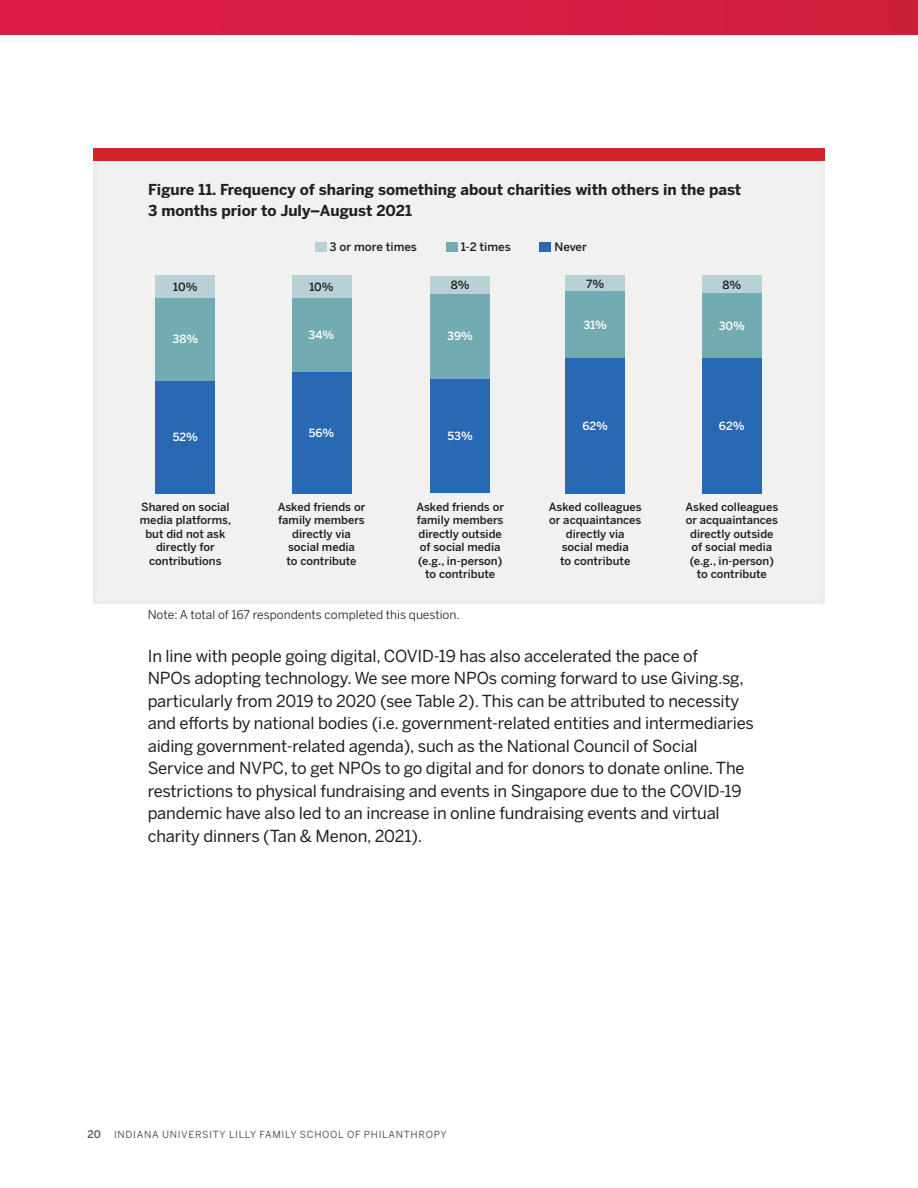
<style>
.page{position:relative;width:918px;height:1188px;background:#fff}
.page>*{position:absolute;margin:0;border:0;box-sizing:border-box;transform-origin:0 0}
.t1{font:16.5px/22.5px "Benton Sans";letter-spacing:-.01em;color:#231f20}
.t2{font:700 15px/21px "Benton Sans";color:#231f20}
.t3{font:12px "Benton Sans";color:#231f20}
.t4{font:500 11.7px "Benton Sans";color:#231f20}
.t5{font:500 11.25px/13.5px "Benton Sans";color:#231f20;text-align:center}
.t6{font:500 11.25px "Benton Sans";color:#fff}
.t7{font:500 10.5px "Benton Sans";color:#57585a}
.t8{font:9.75px "Benton Sans";letter-spacing:.07em;color:#57585a}
</style>
<div class="page">
<div style="left:0;top:0;width:918px;height:35px;background:#d71d40"></div>
<div style="left:93px;top:159px;width:732px;height:446px;background:#f1f1f2"></div>
<div style="left:156px;top:380px;width:59px;height:113px;background:#2968b3"></div>
<div style="left:566px;top:358px;width:59px;height:135px;background:#2968b3"></div>
<div style="left:702px;top:358px;width:60px;height:135px;background:#2968b3"></div>
<div style="left:93px;top:148px;width:732px;height:13px;background:#d1232a"></div>
<div style="left:540px;top:242px;width:11px;height:10px;background:#2968b3"></div>
<div style="left:446px;top:242px;width:12px;height:10px;background:#73abb2"></div>
<div style="left:315px;top:242px;width:11px;height:10px;background:#b7d1d5"></div>
<div style="left:156px;top:276px;width:59px;height:22px;background:#b7d1d5"></div>
<div style="left:566px;top:276px;width:59px;height:15px;background:#b7d1d5"></div>
<div style="left:702px;top:276px;width:60px;height:17px;background:#b7d1d5"></div>
<div style="left:156px;top:298px;width:59px;height:82px;background:#73abb2"></div>
<div style="left:430px;top:378px;width:60px;height:115px;background:#2968b3"></div>
<div style="left:430px;top:276px;width:60px;height:18px;background:#b7d1d5"></div>
<div style="left:430px;top:294px;width:60px;height:84px;background:#73abb2"></div>
<div style="left:292px;top:372px;width:59px;height:121px;background:#2968b3"></div>
<div style="left:292px;top:276px;width:59px;height:22px;background:#b7d1d5"></div>
<div style="left:292px;top:298px;width:59px;height:74px;background:#73abb2"></div>
<div style="left:566px;top:291px;width:59px;height:67px;background:#73abb2"></div>
<div style="left:702px;top:293px;width:60px;height:65px;background:#73abb2"></div>
<p class="t2" style="left:148px;top:179px;width:595px">Figure 11. Frequency of sharing something about charities with others in the past<br>3 months prior to July–August 2021</p>
<p class="t4" style="left:330px;top:240px;width:89px">3 or more times</p>
<p class="t4" style="left:461px;top:240px;width:52px">1-2 times</p>
<p class="t4" style="left:555px;top:240px;width:34px">Never</p>
<p class="t5" style="left:173px;top:281px;width:26px">10%</p>
<p class="t5" style="left:586px;top:277px;width:19px">7%</p>
<p class="t5" style="left:722px;top:278px;width:20px">8%</p>
<p class="t5" style="left:451px;top:278px;width:20px">8%</p>
<p class="t5" style="left:309px;top:281px;width:26px">10%</p>
<p class="t6" style="left:309px;top:328px;width:27px">34%</p>
<p class="t6" style="left:584px;top:318px;width:25px">31%</p>
<p class="t6" style="left:719px;top:319px;width:28px">30%</p>
<p class="t6" style="left:447px;top:329px;width:27px">39%</p>
<p class="t6" style="left:173px;top:332px;width:27px">38%</p>
<p class="t6" style="left:173px;top:430px;width:27px">52%</p>
<p class="t6" style="left:309px;top:426px;width:27px">56%</p>
<p class="t6" style="left:447px;top:429px;width:27px">53%</p>
<p class="t6" style="left:582px;top:419px;width:27px">62%</p>
<p class="t6" style="left:719px;top:419px;width:27px">62%</p>
<p class="t5" style="left:140px;top:500px;width:93px">Shared on social media platforms, but did not ask directly for contributions</p>
<p class="t5" style="left:549px;top:500px;width:94px">Asked colleagues or acquaintances directly via<br>social media<br>to contribute</p>
<p class="t5" style="left:686px;top:500px;width:94px">Asked colleagues or acquaintances directly outside of social media (e.g., in-person) to contribute</p>
<p class="t5" style="left:278px;top:500px;width:89px">Asked friends or family members directly via social media<br>to contribute</p>
<p class="t5" style="left:416px;top:500px;width:89px">Asked friends or family members directly outside of social media (e.g., in-person) to contribute</p>
<p class="t3" style="left:148px;top:607px;width:314px">Note: A total of 167 respondents completed this question.</p>
<p class="t1" style="left:148px;top:644px;width:608px">In line with people going digital, COVID-19 has also accelerated the pace of<br>NPOs adopting technology. We see more NPOs coming forward to use Giving.sg, particularly from 2019 to 2020 (see Table 2). This can be attributed to necessity and efforts by national bodies (i.e. government-related entities and intermediaries aiding government-related agenda), such as the National Council of Social Service and NVPC, to get NPOs to go digital and for donors to donate online. The restrictions to physical fundraising and events in Singapore due to the COVID-19 pandemic have also led to an increase in online fundraising events and virtual charity dinners (Tan &amp; Menon, 2021).</p>
<p class="t7" style="left:87px;top:1128px;width:15px">20</p>
<p class="t8" style="left:114px;top:1129px;width:334px">INDIANA UNIVERSITY LILLY FAMILY SCHOOL OF PHILANTHROPY</p>
</div>
